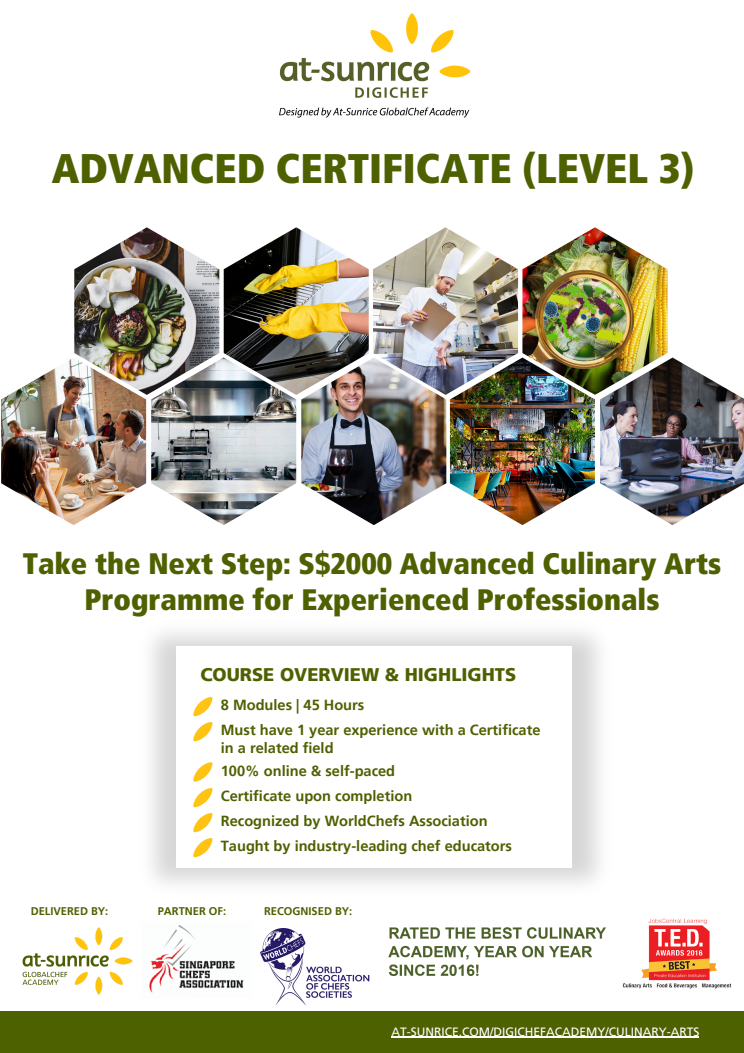
<style>
.page{position:relative;width:744px;height:1053px;background:#fff}
.page>*{position:absolute;margin:0;border:0;box-sizing:border-box;transform-origin:0 0}
.t1{font:900 condensed 41.4px "Frutiger LT Std";color:#4e6100}
.t2{font:900 condensed 29.64px/35.3px "Frutiger LT Std";color:#4e6100;text-align:center}
.t3{font:900 18.24px "Frutiger LT Pro";color:#4e6100}
.t4{font:700 14.6px/17.2px "Frutiger LT Pro";color:#4e6100}
.t5{font:12px "Frutiger LT Pro";color:#fff}
.t6{font:700 11.08px "Frutiger LT Pro";color:#4e6100}
</style>
<div class="page">
<img style="left:279px;top:13px;width:192px;height:105px">
<img style="left:149px;top:925px;width:95px;height:68px">
<img style="left:193px;top:696px;width:20px;height:20px">
<img style="left:193px;top:716px;width:20px;height:26px">
<img style="left:193px;top:762px;width:20px;height:20px">
<img style="left:193px;top:787px;width:20px;height:20px">
<img style="left:193px;top:807px;width:20px;height:25px">
<img style="left:193px;top:832px;width:20px;height:26px">
<div style="left:0;top:1010px;width:744px;height:42px;background:#4e6100"></div>
<img style="left:74px;top:227px;width:145px;height:168px">
<img style="left:151px;top:357px;width:145px;height:168px">
<img style="left:224px;top:227px;width:145px;height:168px">
<img style="left:301px;top:357px;width:145px;height:168px">
<img style="left:373px;top:227px;width:145px;height:168px">
<img style="left:450px;top:357px;width:145px;height:168px">
<img style="left:522px;top:227px;width:145px;height:168px">
<img style="left:600px;top:357px;width:144px;height:168px">
<img style="left:1px;top:357px;width:145px;height:168px">
<img style="left:22px;top:927px;width:111px;height:68px">
<img style="left:260px;top:928px;width:109px;height:77px">
<img style="left:388px;top:918px;width:344px;height:71px">
<hr style="left:391px;top:1036px;width:308px;height:1px;background:#fff">
<p class="t1" style="left:52px;top:151px;width:644px">ADVANCED CERTIFICATE (LEVEL 3)</p>
<h4 class="t2" style="left:23px;top:549px;width:700px">Take the Next Step: S$2000 Advanced Culinary Arts<br>Programme for Experienced Professionals</h4>
<h4 class="t3" style="left:200px;top:663px;width:317px">COURSE OVERVIEW &amp; HIGHLIGHTS</h4>
<h4 class="t4" style="left:221px;top:696px;width:145px">8 Modules | 45 Hours</h4>
<h4 class="t4" style="left:221px;top:721px;width:321px">Must have 1 year experience with a Certificate in a related field</h4>
<h4 class="t4" style="left:221px;top:762px;width:176px">100% online &amp; self-paced</h4>
<h4 class="t4" style="left:221px;top:787px;width:193px">Certificate upon completion</h4>
<h5 class="t4" style="left:221px;top:812px;width:268px">Recognized by WorldChefs Association</h5>
<p class="t4" style="left:221px;top:837px;width:293px">Taught by industry-leading chef educators</p>
<h5 class="t6" style="left:31px;top:903px;width:79px">DELIVERED BY:</h5>
<h5 class="t6" style="left:158px;top:904px;width:70px">PARTNER OF:</h5>
<p class="t6" style="left:264px;top:904px;width:90px">RECOGNISED BY:</p>
<p class="t5" style="left:391px;top:1024px;width:309px">AT-SUNRICE.COM/DIGICHEFACADEMY/CULINARY-ARTS</p>
</div>
